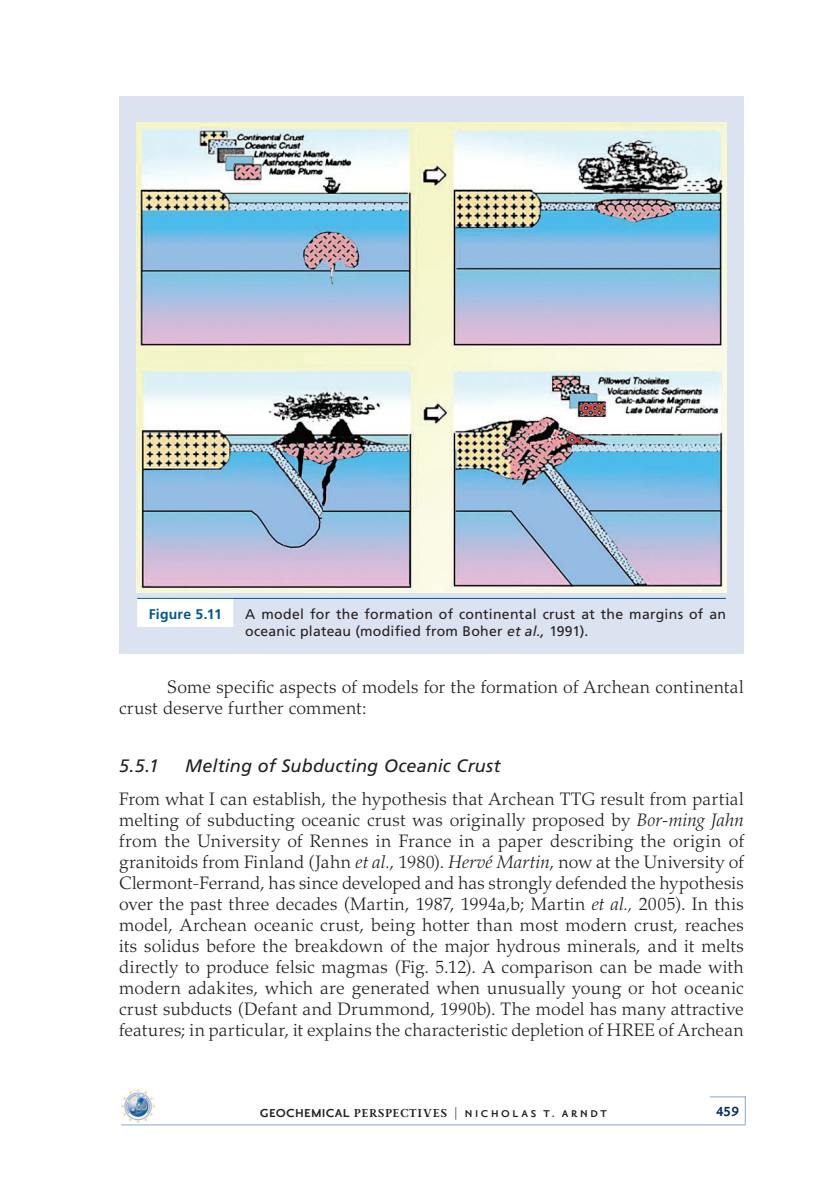
<style>
.page{position:relative;width:840px;height:1191px;background:#fff}
.page>*{position:absolute;margin:0;border:0;box-sizing:border-box;transform-origin:0 0}
.t1{font:300 18px/21px "Palatino LT";letter-spacing:.01em;color:#231f20}
.t2{font:italic 18px "Frutiger LT";letter-spacing:.005em;color:#231f20}
.t3{font:700 16px "Priori San";color:#002c62}
.t4{font:14px/17px "Frutiger LT";letter-spacing:.02em;color:#231f20}
.t5{font:700 14px "Frutiger LT";letter-spacing:.015em;color:#005594}
.t6{font:700 12px "Priori San";color:#231f20}
.s1{font-style:italic}
.s2{font-size:14px}
.s3{font-family:"Priori Ser";font-size:14px}
.s4{font-weight:400;font-size:14px}
</style>
<div class="page">
<hr style="left:121px;top:1124px;width:624px;height:1px;background:#8aa4cb">
<svg style="left:744px;top:1097px;width:1px;height:27px"></svg>
<hr style="left:709px;top:1096px;width:36px;height:1px;background:#8aa4cb">
<img style="left:121px;top:1089px;width:34px;height:33px">
<div style="left:119px;top:96px;width:624px;height:558px;background:#dce3f0"></div>
<hr style="left:137px;top:598px;width:588px;height:1px;background:#005594">
<div style="left:137px;top:599px;width:96px;height:28px;background:#fff"></div>
<img style="left:136px;top:122px;width:590px;height:471px">
<p class="t5" style="left:149px;top:606px;width:75px">Figure 5.11</p>
<p class="t4" style="left:245px;top:605px;width:482px">A model for the formation of continental crust at the margins of an oceanic plateau (modified from Boher <span class="s1">et al.,</span> 1991).</p>
<p class="t1" style="left:119px;top:676px;width:625px;text-indent:48px">Some specific aspects of models for the formation of Archean continental crust deserve further comment:</p>
<p class="t2" style="left:119px;top:755px;width:41px">5.5.1</p>
<p class="t2" style="left:185px;top:755px;width:317px">Melting of Subducting Oceanic Crust</p>
<p class="t1" style="left:119px;top:788px;width:626px;text-align:justify">From what I can establish, the hypothesis that Archean TTG result from partial melting of subducting oceanic crust was originally proposed by <span class="s1">Bor-ming Jahn </span>from the University of Rennes in France in a paper describing the origin of granitoids from Finland (Jahn <span class="s1">et al.</span>, 1980). <span class="s1">Hervé Martin</span>, now at the University of Clermont-Ferrand, has since developed and has strongly defended the hypothesis over the past three decades (Martin, 1987, 1994a,b; Martin <span class="s1">et al.,</span> 2005). In this model, Archean oceanic crust, being hotter than most modern crust, reaches its solidus before the breakdown of the major hydrous minerals, and it melts directly to produce felsic magmas (Fig. 5.12). A comparison can be made with modern adakites, which are generated when unusually young or hot oceanic crust subducts (Defant and Drummond, 1990b). The model has many attractive features; in particular, it explains the characteristic depletion of HREE of Archean</p>
<p class="t6" style="left:260px;top:1107px;width:348px"><span class="s2">Geochemical</span> <span class="s3">Perspectives</span> <span class="s4">|</span> N i c h o l a s T. A r n d t</p>
<p class="t3" style="left:715px;top:1103px;width:25px">459</p>
</div>
